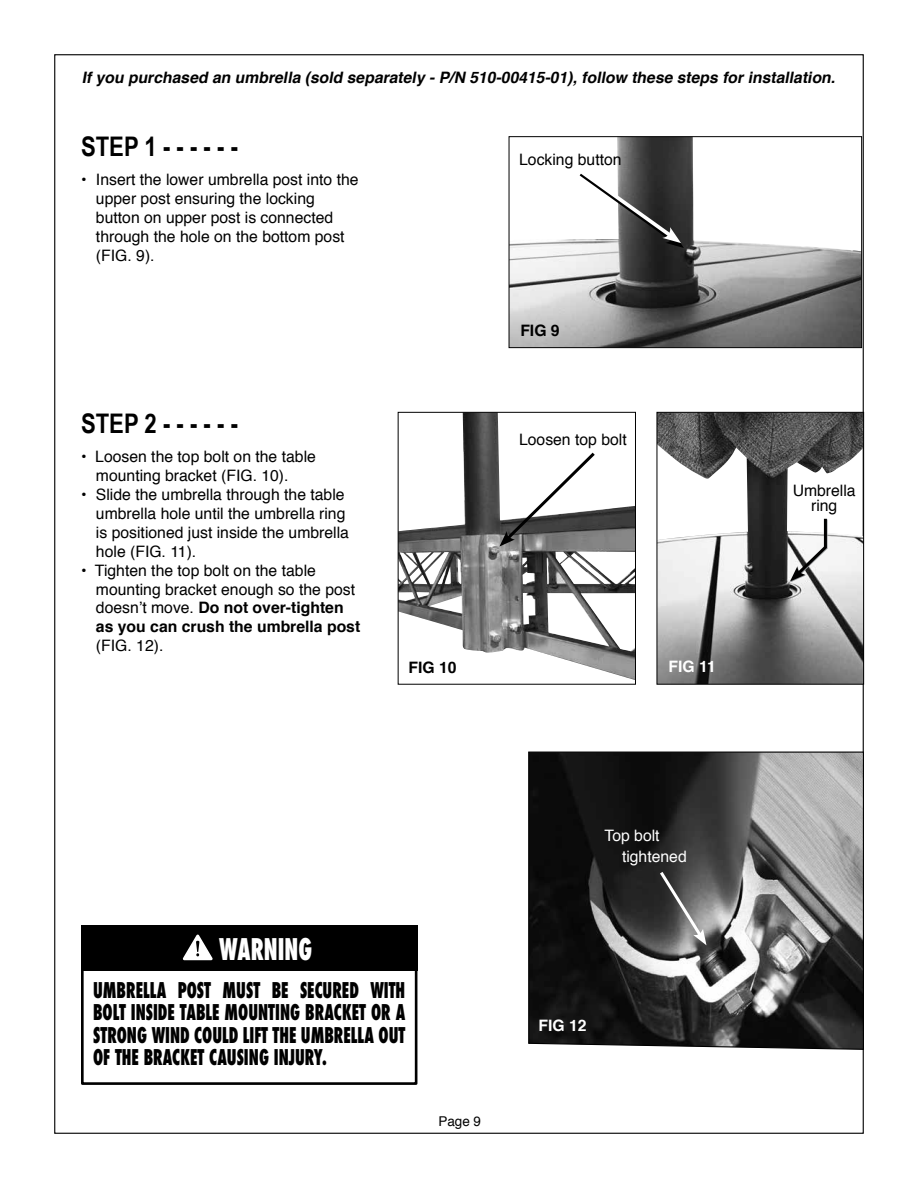
<style>
.page{position:relative;width:918px;height:1188px;background:#fff}
.page>*{position:absolute;margin:0;border:0;box-sizing:border-box;transform-origin:0 0}
.t1{font:800 condensed 29.1px "Futura";color:#fff;scale:.75 1}
.t2{font:700 27px "Arial Narrow";color:#000}
.t3{font:800 condensed 21.15px/22.5px "Futura";color:#000;text-align:justify;scale:.75 1}
.t4{font:15.75px/18.9px "Helvetica";color:#000}
.t5{font:italic 700 15.75px "Helvetica";color:#000}
.t6{font:15.75px/21px "Helvetica";color:#fff}
.t7{font:700 15.75px "Helvetica";color:#fff}
.t8{font:700 15.75px "Helvetica";color:#000}
.t9{font:13.5px "Helvetica";color:#000}
.s1{font-weight:700}
</style>
<div class="page">
<img style="left:400px;top:414px;width:234px;height:266px">
<div style="left:398px;top:412px;width:238px;height:273px;border:1px solid #000"></div>
<img style="left:511px;top:138px;width:349px;height:208px">
<div style="left:509px;top:136px;width:353px;height:212px;border:1px solid #000"></div>
<svg style="left:528px;top:751px;width:336px;height:299px;background:#4a4a4a"></svg>
<div style="left:81px;top:968px;width:336px;height:117px;border:3px solid #000"></div>
<div style="left:81px;top:925px;width:336px;height:46px;background:#000"></div>
<svg style="left:183px;top:935px;width:30px;height:25px"></svg>
<svg style="left:499px;top:449px;width:99px;height:98px"></svg>
<svg style="left:657px;top:869px;width:49px;height:76px;background:#666"></svg>
<img style="left:659px;top:414px;width:203px;height:269px">
<div style="left:657px;top:412px;width:207px;height:273px;border:1px solid #000"></div>
<hr style="left:825px;top:519px;width:3px;height:30px;background:#939598">
<svg style="left:790px;top:543px;width:41px;height:39px"></svg>
<hr style="left:824px;top:519px;width:3px;height:29px;background:#000">
<svg style="left:575px;top:166px;width:109px;height:82px"></svg>
<p class="t5" style="left:82px;top:65px;width:760px">Ifyou purchased an umbrella (sold separately -P/N 510-00415-01),follow these steps forinstallation.</p>
<h2 class="t2" style="left:81px;top:126px;width:159px">STEP 1 - - - - - -</h2>
<p class="t4" style="left:96px;top:171px;width:264px;text-indent:-15px">• Insert the lower umbrella post into the upper post ensuring the locking button on upper post is connected through the hole on the bottom post (FIG. 9).</p>
<h2 class="t2" style="left:81px;top:403px;width:159px">STEP 2 - - - - - -</h2>
<p class="t4" style="left:96px;top:448px;width:221px;text-indent:-15px">• Loosen the top bolt on the table mounting bracket (FIG. 10).</p>
<p class="t4" style="left:96px;top:486px;width:254px;text-indent:-15px">• Slide the umbrella through the table umbrella hole until the umbrella ring is positioned just inside the umbrella hole (FIG. 11).</p>
<p class="t4" style="left:96px;top:561px;width:266px;text-indent:-15px">• Tighten the top bolt on the table mounting bracket enough so the post doesn’t move. <span class="s1">Do not over-tighten as you can crush the umbrella post</span></p>
<p class="t4" style="left:96px;top:637px;width:69px">(FIG. 12).</p>
<p class="t8" style="left:408px;top:655px;width:50px">FIG 10</p>
<p class="t4" style="left:519px;top:150px;width:104px">Locking button</p>
<p class="t8" style="left:520px;top:318px;width:41px">FIG 9</p>
<p class="t4" style="left:519px;top:430px;width:109px">Loosen top bolt</p>
<p class="t7" style="left:669px;top:654px;width:49px">FIG 11</p>
<h1 class="t1" style="left:219px;top:929px;width:126px">WARNING</h1>
<h3 class="t3" style="left:93px;top:979px;width:418px">UMBRELLA POST MUST BE SECURED WITH BOLT INSIDE TABLE MOUNTING BRACKET OR A STRONG WIND COULD LIFT THE UMBRELLA OUT OF THE BRACKET CAUSING INJURY.</h3>
<p class="t9" style="left:438px;top:1111px;width:44px">Page 9</p>
<p class="t6" style="left:622px;top:826px;width:66px;text-indent:-18px">Top bolt tightened</p>
<p class="t7" style="left:538px;top:1013px;width:50px">FIG 12</p>
<p class="t4" style="left:793px;top:484px;width:64px;line-height:15px;text-align:center">Umbrella ring</p>
</div>
